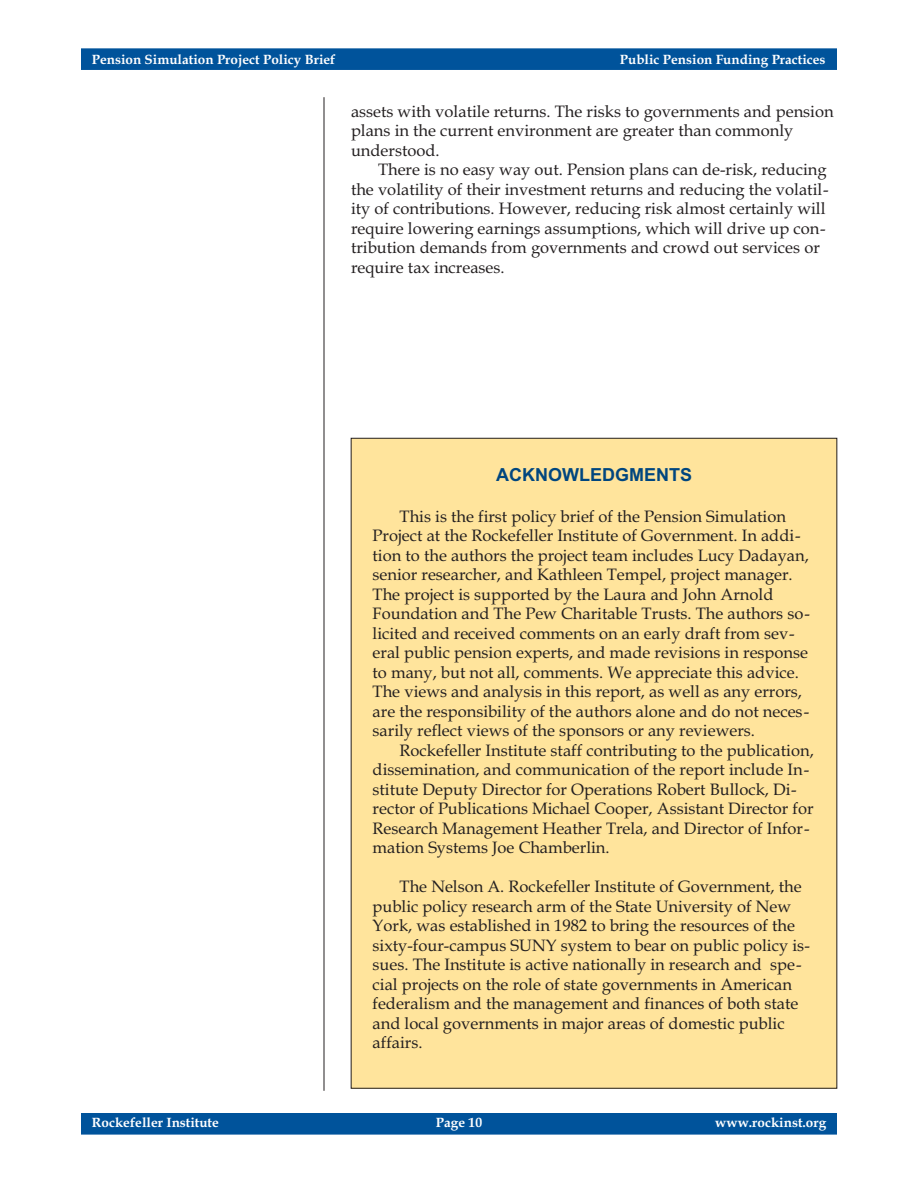
<style>
.page{position:relative;width:918px;height:1188px;background:#fff}
.page>*{position:absolute;margin:0;border:0;box-sizing:border-box;transform-origin:0 0}
.t1{font:700 18px "Arial";color:#00467f}
.t2{font:16.5px/19.5px "Book Antiqua";color:#231f20}
.t3{font:700 13.5px "Book Antiqua";color:#fff}
</style>
<div class="page">
<hr style="left:324px;top:97px;width:1px;height:994px;background:#231f20">
<div style="left:81px;top:48px;width:756px;height:22px;background:#00539b"></div>
<div style="left:81px;top:1113px;width:756px;height:22px;background:#00539b"></div>
<div style="left:351px;top:438px;width:486px;height:650px;background:#ffe49c"></div>
<p class="t3" style="left:92px;top:54px;width:245px">Pension Simulation Project Policy Brief</p>
<p class="t3" style="left:620px;top:54px;width:207px">Public Pension Funding Practices</p>
<p class="t2" style="left:351px;top:103px;width:484px">assets with volatile returns. The risks to governments and pension plans in the current environment are greater than commonly understood.</p>
<p class="t2" style="left:351px;top:162px;width:479px;text-indent:27px">There is no easy way out. Pension plans can de-risk, reducing the volatility of their investment returns and reducing the volatil&shy;ity of contributions. However, reducing risk almost certainly will require lowering earnings assumptions, which will drive up con&shy;tribution demands from governments and crowd out services or require tax increases.</p>
<p class="t1" style="left:496px;top:468px;width:197px">ACKNOWLEDGMENTS</p>
<p class="t2" style="left:373px;top:508px;width:439px;text-indent:27px">This is the first policy brief of the Pension Simulation Project at the Rockefeller Institute of Government. In addi&shy;tion to the authors the project team includes Lucy Dadayan, senior researcher, and Kathleen Tempel, project manager.<br>The project is supported by the Laura and John Arnold Foundation and The Pew Charitable Trusts. The authors so&shy;licited and received comments on an early draft from sev&shy;eral public pension experts, and made revisions in response to many, but not all, comments. We appreciate this advice.<br>The views and analysis in this report, as well as any errors, are the responsibility of the authors alone and do not neces&shy;sarily reflect views of the sponsors or any reviewers.</p>
<p class="t2" style="left:373px;top:742px;width:443px;text-indent:27px">Rockefeller Institute staff contributing to the publication, dissemination, and communication of the report include In&shy;stitute Deputy Director for Operations Robert Bullock, Di&shy;rector of Publications Michael Cooper, Assistant Director for Research Management Heather Trela, and Director of Infor&shy;mation Systems Joe Chamberlin.</p>
<p class="t2" style="left:373px;top:879px;width:439px;text-indent:27px">The Nelson A. Rockefeller Institute of Government, the public policy research arm of the State University of New York, was established in 1982 to bring the resources of the sixty-four-campus SUNY system to bear on public policy is&shy;sues. The Institute is active nationally in research and spe&shy;cial projects on the role of state governments in American federalism and the management and finances of both state and local governments in major areas of domestic public affairs.</p>
<p class="t3" style="left:92px;top:1118px;width:129px">Rockefeller Institute</p>
<p class="t3" style="left:436px;top:1118px;width:48px">Page 10</p>
<p class="t3" style="left:715px;top:1118px;width:113px">www.rockinst.org</p>
</div>
